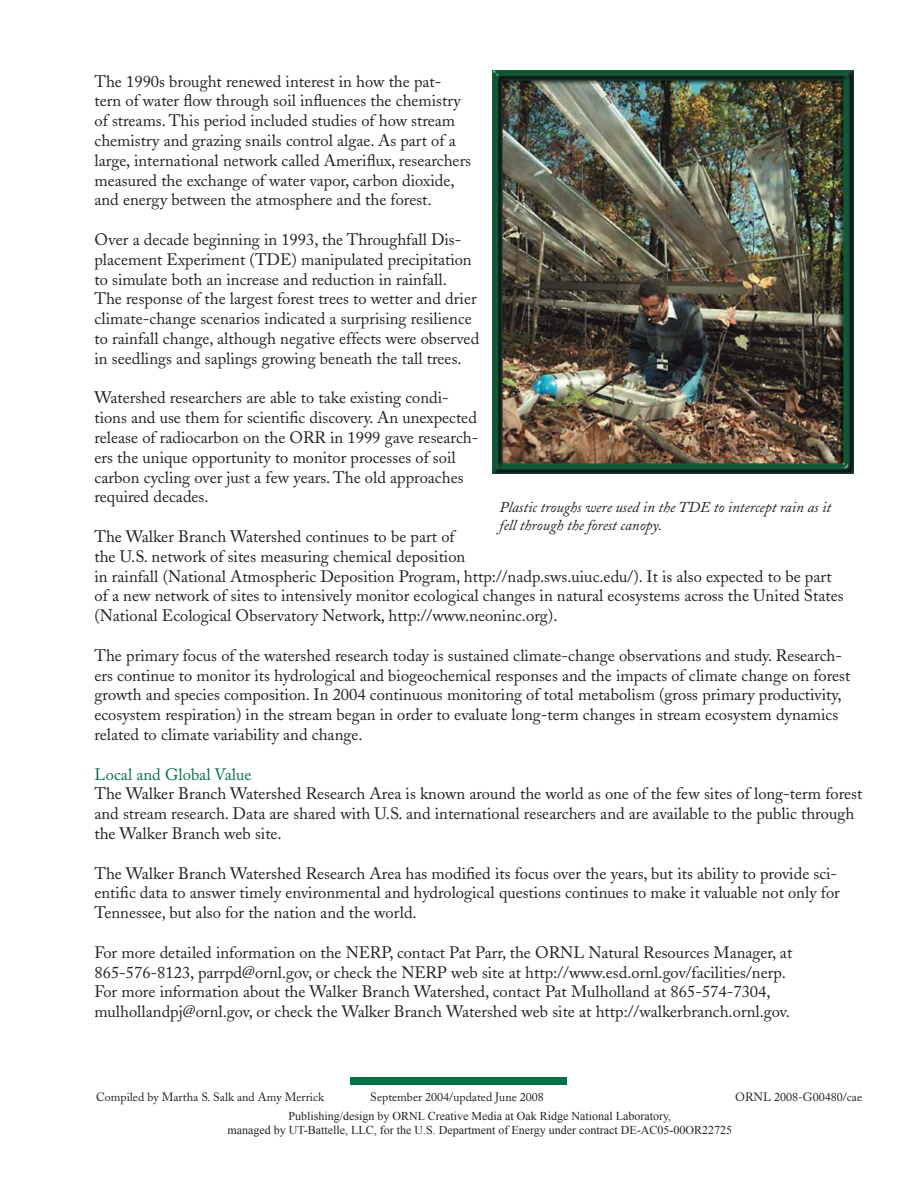
<style>
.page{position:relative;width:918px;height:1188px;background:#fff}
.page>*{position:absolute;margin:0;border:0;box-sizing:border-box;transform-origin:0 0}
.t1{font:16.5px/19.8px "Adobe Caslon";color:#231f20}
.t2{font:16.5px "Adobe Caslon";color:#007143}
.t3{font:italic 15px/18px "Adobe Caslon";color:#231f20}
.t4{font:12px "Times New Roman";color:#231f20}
.t5{font:12px "Adobe Caslon";color:#231f20}
</style>
<div class="page">
<div style="left:351px;top:1077px;width:216px;height:7px;background:#007143"></div>
<img style="left:493px;top:70px;width:361px;height:403px">
<p class="t1" style="left:94px;top:71px;width:378px">The 1990s brought renewed interest in how the pat&shy;tern of water flow through soil influences the chemistry of streams. This period included studies of how stream chemistry and grazing snails control algae. As part of a large, international network called Ameriflux, researchers measured the exchange of water vapor, carbon dioxide, and energy between the atmosphere and the forest.</p>
<p class="t1" style="left:94px;top:230px;width:386px">Over a decade beginning in 1993, the Throughfall Dis&shy;placement Experiment (TDE) manipulated precipitation to simulate both an increase and reduction in rainfall.<br>The response of the largest forest trees to wetter and drier climate-change scenarios indicated a surprising resilience to rainfall change, although negative effects were observed in seedlings and saplings growing beneath the tall trees.</p>
<p class="t1" style="left:94px;top:388px;width:386px">Watershed researchers are able to take existing condi&shy;tions and use them for scientific discovery. An unexpected release of radiocarbon on the ORR in 1999 gave research&shy;ers the unique opportunity to monitor processes of soil carbon cycling over just a few years. The old approaches required decades.</p>
<p class="t1" style="left:94px;top:527px;width:751px">The Walker Branch Watershed continues to be part of<br>the U.S. network of sites measuring chemical deposition<br>in rainfall (National Atmospheric Deposition Program, http://nadp.sws.uiuc.edu/). It is also expected to be part of a new network of sites to intensively monitor ecological changes in natural ecosystems across the United States (National Ecological Observatory Network, http://www.neoninc.org).</p>
<p class="t1" style="left:94px;top:645px;width:757px">The primary focus of the watershed research today is sustained climate-change observations and study. Research&shy;ers continue to monitor its hydrological and biogeochemical responses and the impacts of climate change on forest growth and species composition. In 2004 continuous monitoring of total metabolism (gross primary productivity, ecosystem respiration) in the stream began in order to evaluate long-term changes in stream ecosystem dynamics related to climate variability and change.</p>
<p class="t2" style="left:94px;top:764px;width:158px">Local and Global Value</p>
<p class="t1" style="left:94px;top:784px;width:769px">The Walker Branch Watershed Research Area is known around the world as one of the few sites of long-term forest and stream research. Data are shared with U.S. and international researchers and are available to the public through the Walker Branch web site.</p>
<p class="t1" style="left:94px;top:863px;width:747px">The Walker Branch Watershed Research Area has modified its focus over the years, but its ability to provide sci&shy;entific data to answer timely environmental and hydrological questions continues to make it valuable not only for<br>Tennessee, but also for the nation and the world.</p>
<p class="t1" style="left:94px;top:942px;width:699px">For more detailed information on the NERP, contact Pat Parr, the ORNL Natural Resources Manager, at<br>865-576-8123, parrpd@ornl.gov, or check the NERP web site at http://www.esd.ornl.gov/facilities/nerp.</p>
<p class="t1" style="left:94px;top:982px;width:678px">For more information about the Walker Branch Watershed, contact Pat Mulholland at 865-574-7304,</p>
<p class="t1" style="left:94px;top:1002px;width:697px">mulhollandpj@ornl.gov, or check the Walker Branch Watershed web site at http://walkerbranch.ornl.gov.</p>
<p class="t3" style="left:500px;top:499px;width:333px">Plastic troughs were used in the TDE to intercept rain as it fell through the forest canopy.</p>
<p class="t5" style="left:96px;top:1090px;width:230px">Compiled by Martha S. Salk and Amy Merrick</p>
<p class="t5" style="left:370px;top:1090px;width:175px">September 2004/updated June 2008</p>
<p class="t5" style="left:735px;top:1090px;width:128px">ORNL 2008-G00480/cae</p>
<p class="t4" style="left:289px;top:1107px;width:384px">Publishing/design by ORNL Creative Media at Oak Ridge National Laboratory,</p>
<p class="t4" style="left:228px;top:1122px;width:506px">managed by UT-Battelle, LLC, for the U.S. Department of Energy under contract DE-AC05-00OR22725</p>
</div>
